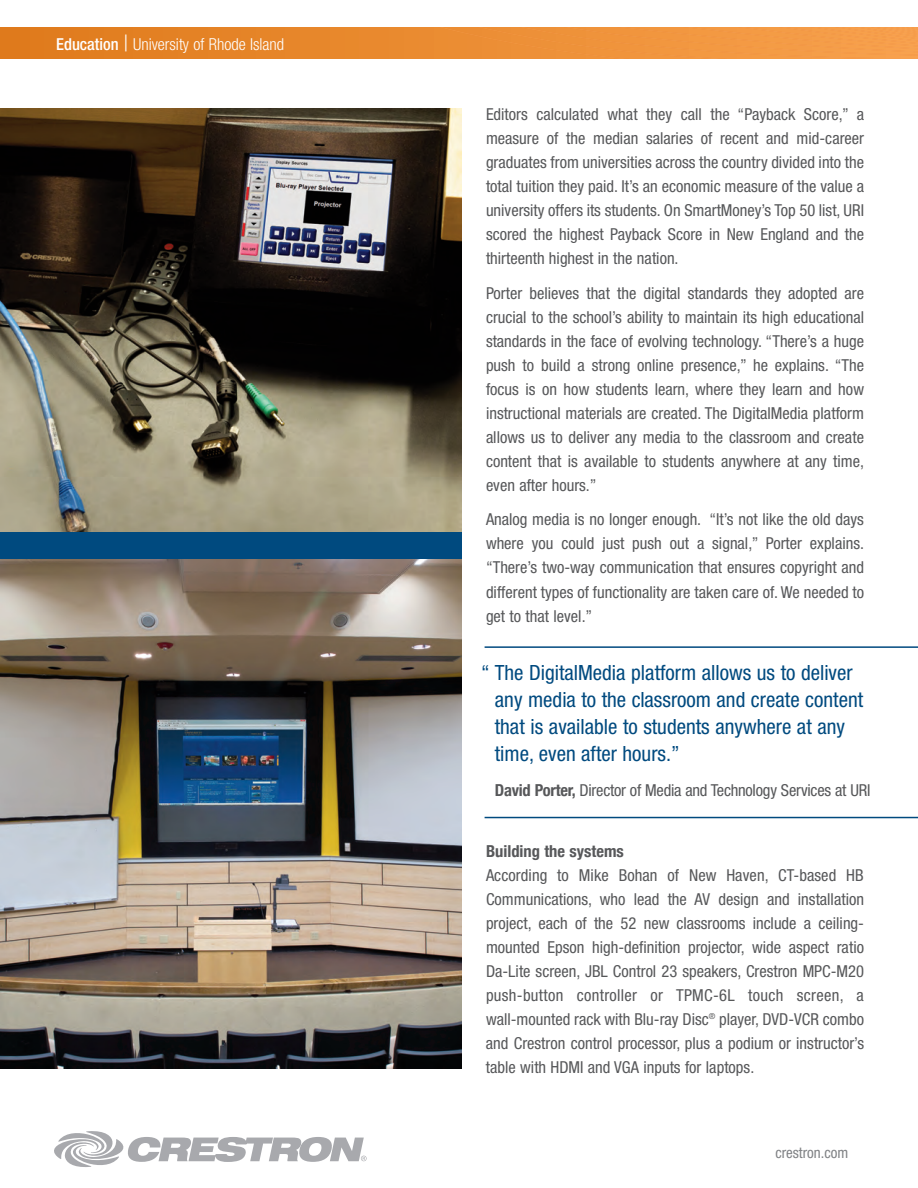
<style>
.page{position:relative;width:918px;height:1188px;background:#fff}
.page>*{position:absolute;margin:0;border:0;box-sizing:border-box;transform-origin:0 0}
.t1{font:condensed 21px/27px "Helvetica Neue";color:#004a7f}
.t2{font:condensed 16.5px/24px "Helvetica Neue";color:#57585a;text-align:justify}
.t3{font:300 condensed 16.5px "Helvetica Neue";color:#fff}
.t4{font:700 condensed 16.5px "Helvetica Neue";color:#57585a}
.t5{font:condensed 15px "Helvetica Neue";color:#808285}
.s1{font-weight:500}
.s2{font-stretch:expanded;font-size:22.5px}
.s3{font-weight:700}
</style>
<div class="page">
<img style="left:0;top:108px;width:462px;height:424px">
<svg style="left:54px;top:1131px;width:313px;height:36px"></svg>
<svg style="left:0;top:27px;width:918px;height:32px;background:#eb8d33"></svg>
<img style="left:0;top:559px;width:462px;height:509px">
<hr style="left:485px;top:646px;width:433px;height:2px;background:#004a7f">
<hr style="left:485px;top:817px;width:433px;height:1px;background:#004a7f">
<div style="left:0;top:532px;width:462px;height:27px;background:#004a7f"></div>
<p class="t3" style="left:56px;top:38px;width:230px"><span class="s1">Education</span> <span class="s2">|</span> University of Rhode Island</p>
<p class="t2" style="left:486px;top:103px;width:380px">Editors calculated what they call the “Payback Score,” a measure of the median salaries of recent and mid-career graduates from universities across the country divided into the total tuition they paid. It’s an economic measure of the value a university offers its students. On SmartMoney’s Top 50 list, URI scored the highest Payback Score in New England and the thirteenth highest in the nation.</p>
<p class="t2" style="left:486px;top:282px;width:380px">Porter believes that the digital standards they adopted are crucial to the school’s ability to maintain its high educational standards in the face of evolving technology. “There’s a huge push to build a strong online presence,” he explains. “The focus is on how students learn, where they learn and how instructional materials are created. The DigitalMedia platform allows us to deliver any media to the classroom and create content that is available to students anywhere at any time, even after hours.”</p>
<p class="t2" style="left:486px;top:509px;width:380px">Analog media is no longer enough. “It’s not like the old days where you could just push out a signal,” Porter explains. “There’s two-way communication that ensures copyright and different types of functionality are taken care of. We needed to get to that level.”</p>
<p class="t1" style="left:495px;top:661px;width:370px;text-indent:-14px">“ The DigitalMedia platform allows us to deliver any media to the classroom and create content that is available to students anywhere at any time, even after hours.”</p>
<p class="t2" style="left:495px;top:780px;width:377px"><span class="s3">David Porter,</span> Director of Media and Technology Services at URI</p>
<p class="t4" style="left:486px;top:842px;width:139px">Building the systems</p>
<p class="t2" style="left:486px;top:865px;width:380px">According to Mike Bohan of New Haven, CT-based HB Communications, who lead the AV design and installation project, each of the 52 new classrooms include a ceiling&shy;mounted Epson high-definition projector, wide aspect ratio Da-Lite screen, JBL Control 23 speakers, Crestron MPC-M20 push-button controller or TPMC-6L touch screen, a wall-mounted rack with Blu-ray Disc<sup>®</sup> player, DVD-VCR combo and Crestron control processor, plus a podium or instructor’s table with HDMI and VGA inputs for laptops.</p>
<p class="t5" style="left:775px;top:1148px;width:75px">crestron.com</p>
</div>
